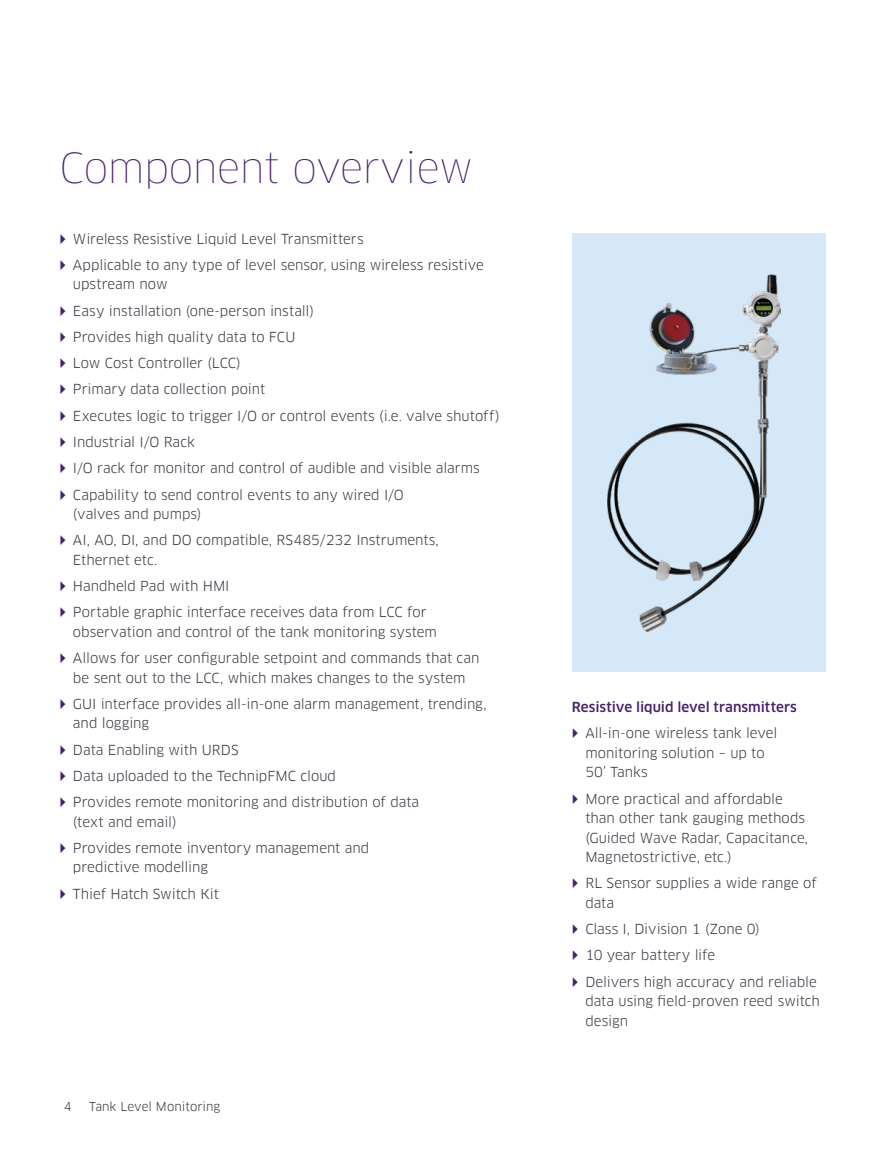
<style>
.page{position:relative;width:893px;height:1149px;background:#fff}
.page>*{position:absolute;margin:0;border:0;box-sizing:border-box;transform-origin:0 0}
.t1{font:100 40.5px "Clan OT";letter-spacing:-.01em;color:#48206e}
.t2{font:13.5px/26.2px "Clan OT";color:#343741}
.t3{font:500 13.5px "Clan OT";color:#48206e}
.t4{font:12px "Clan OT";color:#343741}
</style>
<div class="page">
<svg style="left:773px;top:670px;width:53px;height:2px"></svg>
<div style="left:572px;top:233px;width:254px;height:437px;background:#d5e8f7"></div>
<img style="left:608px;top:274px;width:173px;height:357px">
<h1 class="t1" style="left:59px;top:144px;width:415px">Component overview</h1>
<p class="t2" style="left:73px;top:225px;width:412px">Wireless Resistive Liquid Level Transmitters<br>Applicable to any type of level sensor, using wireless resistive</p>
<p class="t2" style="left:73px;top:271px;width:428px">upstream now<br>Easy installation (one-person install)<br>Provides high quality data to FCU<br>Low Cost Controller (LCC)<br>Primary data collection point<br>Executes logic to trigger I/O or control events (i.e. valve shutoff)<br>Industrial I/O Rack<br>I/O rack for monitor and control of audible and visible alarms Capability to send control events to any wired I/O</p>
<p class="t2" style="left:73px;top:501px;width:367px">(valves and pumps)<br>AI, AO, DI, and DO compatible, RS485/232 Instruments,</p>
<p class="t2" style="left:73px;top:546px;width:355px">Ethernet etc.<br>Handheld Pad with HMI<br>Portable graphic interface receives data from LCC for</p>
<p class="t2" style="left:73px;top:618px;width:408px">observation and control of the tank monitoring system<br>Allows for user configurable setpoint and commands that can</p>
<p class="t2" style="left:73px;top:664px;width:415px">be sent out to the LCC, which makes changes to the system<br>GUI interface provides all-in-one alarm management, trending,</p>
<p class="t2" style="left:73px;top:710px;width:348px">and logging<br>Data Enabling with URDS<br>Data uploaded to the TechnipFMC cloud<br>Provides remote monitoring and distribution of data</p>
<p class="t2" style="left:73px;top:808px;width:298px">(text and email)<br>Provides remote inventory management and</p>
<p class="t2" style="left:73px;top:854px;width:147px">predictive modelling<br>Thief Hatch Switch Kit</p>
<p class="t4" style="left:64px;top:1098px;width:9px">4</p>
<p class="t4" style="left:89px;top:1098px;width:133px">Tank Level Monitoring</p>
<p class="t3" style="left:572px;top:698px;width:227px">Resistive liquid level transmitters</p>
<p class="t2" style="left:585px;top:723px;width:194px;line-height:19.5px">All-in-one wireless tank level monitoring solution – up to<br>50’ Tanks</p>
<p class="t2" style="left:585px;top:788px;width:224px;line-height:19.5px">More practical and affordable than other tank gauging methods (Guided Wave Radar, Capacitance,<br>Magnetostrictive, etc.)</p>
<p class="t2" style="left:585px;top:873px;width:233px;line-height:19.5px">RL Sensor supplies a wide range of data</p>
<p class="t2" style="left:585px;top:915px;width:233px">Class I, Division 1 (Zone 0)<br>10 year battery life<br>Delivers high accuracy and reliable</p>
<p class="t2" style="left:585px;top:991px;width:236px;line-height:19.5px">data using field-proven reed switch design</p>
</div>
